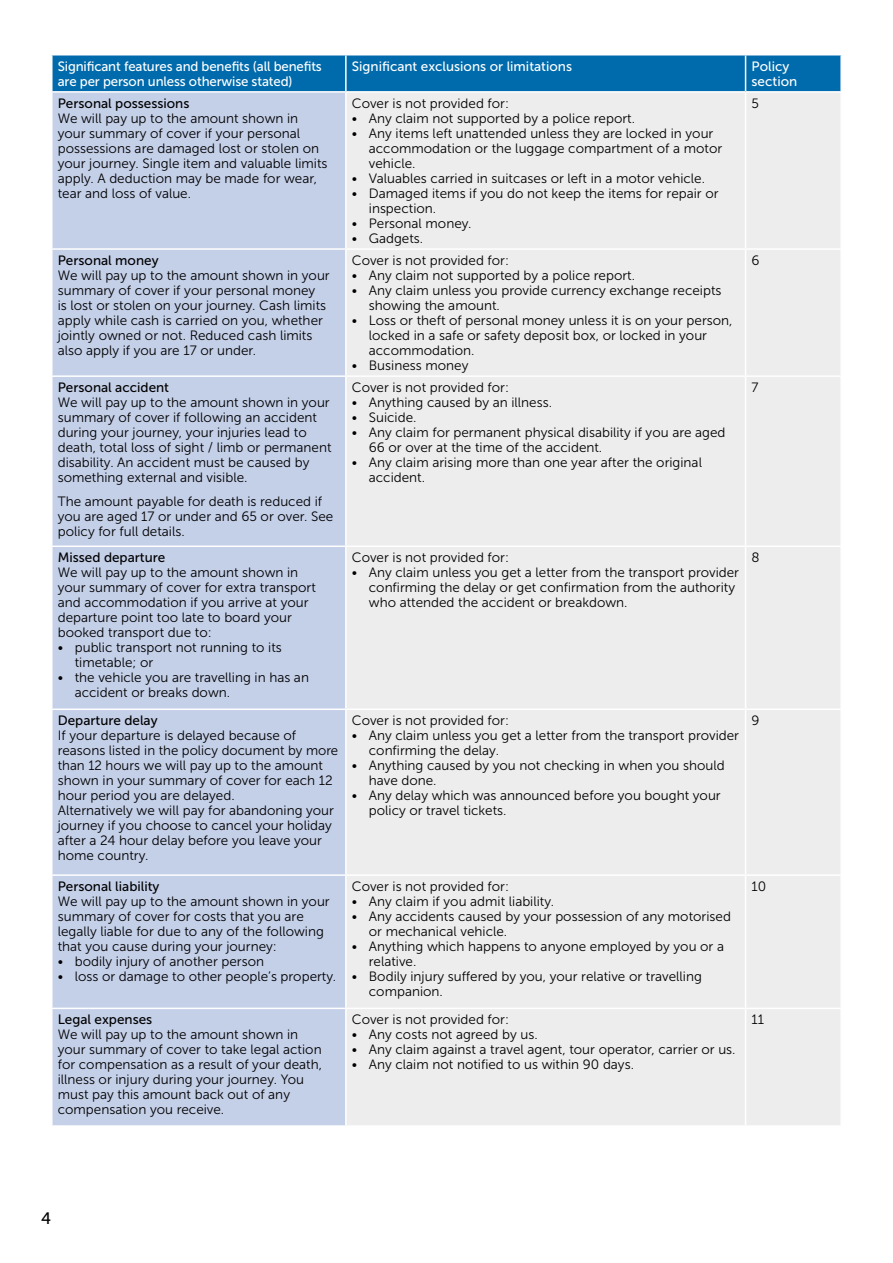
<style>
.page{position:relative;width:893px;height:1263px;background:#fff}
.page>*{position:absolute;margin:0;border:0;box-sizing:border-box;transform-origin:0 0}
.t1{font:16.5px "Museo Sans 500";color:#000}
.t2{font:13.5px/15px "Museo Sans For Dell 300";color:#000}
.t3{font:13.5px/15px "Museo Sans 500";letter-spacing:-.01em;color:#fff}
.t4{font:13.5px "Museo Sans 500";color:#000}
</style>
<div class="page">
<div style="left:53px;top:56px;width:787px;height:35px;background:#006bac"></div>
<div style="left:53px;top:93px;width:292px;height:1032px;background:#c4cfe8"></div>
<div style="left:347px;top:93px;width:493px;height:1032px;background:#ededed"></div>
<hr style="left:345px;top:56px;width:2px;height:35px;background:#fff">
<hr style="left:745px;top:56px;width:1px;height:35px;background:#fff">
<hr style="left:745px;top:93px;width:1px;height:155px;background:#fff">
<hr style="left:745px;top:250px;width:1px;height:125px;background:#fff">
<hr style="left:745px;top:377px;width:1px;height:168px;background:#fff">
<hr style="left:745px;top:547px;width:1px;height:161px;background:#fff">
<hr style="left:745px;top:710px;width:1px;height:164px;background:#fff">
<hr style="left:745px;top:876px;width:1px;height:132px;background:#fff">
<hr style="left:745px;top:1009px;width:1px;height:116px;background:#fff">
<hr style="left:51px;top:248px;width:295px;height:2px;background:#fff">
<hr style="left:346px;top:248px;width:400px;height:2px;background:#fff">
<hr style="left:746px;top:248px;width:96px;height:2px;background:#fff">
<hr style="left:51px;top:375px;width:295px;height:2px;background:#fff">
<hr style="left:346px;top:375px;width:400px;height:2px;background:#fff">
<hr style="left:746px;top:375px;width:96px;height:2px;background:#fff">
<hr style="left:51px;top:545px;width:295px;height:2px;background:#fff">
<hr style="left:346px;top:545px;width:400px;height:2px;background:#fff">
<hr style="left:746px;top:545px;width:96px;height:2px;background:#fff">
<hr style="left:51px;top:708px;width:295px;height:2px;background:#fff">
<hr style="left:346px;top:708px;width:400px;height:2px;background:#fff">
<hr style="left:746px;top:708px;width:96px;height:2px;background:#fff">
<hr style="left:51px;top:874px;width:295px;height:2px;background:#fff">
<hr style="left:346px;top:874px;width:400px;height:2px;background:#fff">
<hr style="left:746px;top:874px;width:96px;height:2px;background:#fff">
<hr style="left:51px;top:1008px;width:295px;height:1px;background:#fff">
<hr style="left:346px;top:1008px;width:400px;height:1px;background:#fff">
<hr style="left:746px;top:1008px;width:96px;height:1px;background:#fff">
<p class="t3" style="left:58px;top:59px;width:266px">Significant features and benefits (all benefits are per person unless otherwise stated)</p>
<p class="t3" style="left:352px;top:59px;width:222px">Significant exclusions or limitations</p>
<p class="t3" style="left:752px;top:59px;width:47px">Policy section</p>
<p class="t4" style="left:58px;top:96px;width:133px">Personal possessions</p>
<p class="t2" style="left:58px;top:111px;width:271px">We will pay up to the amount shown in your summary of cover if your personal possessions are damaged lost or stolen on your journey. Single item and valuable limits apply. A deduction may be made for wear, tear and loss of value.</p>
<p class="t2" style="left:352px;top:96px;width:159px">Cover is not provided for:</p>
<p class="t2" style="left:352px;top:111px;width:285px">• Any claim not supported by a police report.</p>
<p class="t2" style="left:369px;top:126px;width:355px;text-indent:-17px">• Any items left unattended unless they are locked in your accommodation or the luggage compartment of a motor vehicle.</p>
<p class="t2" style="left:352px;top:171px;width:355px">• Valuables carried in suitcases or left in a motor vehicle.</p>
<p class="t2" style="left:369px;top:186px;width:351px;text-indent:-17px">• Damaged items if you do not keep the items for repair or inspection.</p>
<p class="t2" style="left:352px;top:216px;width:121px">• Personal money.</p>
<p class="t2" style="left:352px;top:231px;width:73px">• Gadgets.</p>
<p class="t2" style="left:752px;top:96px;width:9px">5</p>
<p class="t4" style="left:58px;top:253px;width:102px">Personal money</p>
<p class="t2" style="left:58px;top:268px;width:273px">We will pay up to the amount shown in your summary of cover if your personal money<br>is lost or stolen on your journey. Cash limits apply while cash is carried on you, whether jointly owned or not. Reduced cash limits also apply if you are 17 or under.</p>
<p class="t4" style="left:58px;top:380px;width:113px">Personal accident</p>
<p class="t2" style="left:58px;top:395px;width:275px">We will pay up to the amount shown in your summary of cover if following an accident during your journey, your injuries lead to death, total loss of sight / limb or permanent disability. An accident must be caused by something external and visible.</p>
<p class="t2" style="left:58px;top:494px;width:277px">The amount payable for death is reduced if you are aged 17 or under and 65 or over. See policy for full details.</p>
<p class="t4" style="left:58px;top:550px;width:109px">Missed departure</p>
<p class="t2" style="left:58px;top:565px;width:260px">We will pay up to the amount shown in your summary of cover for extra transport and accommodation if you arrive at your departure point too late to board your booked transport due to:</p>
<p class="t2" style="left:75px;top:640px;width:209px;text-indent:-17px">• public transport not running to its timetable; or</p>
<p class="t2" style="left:75px;top:670px;width:236px;text-indent:-17px">• the vehicle you are travelling in has an accident or breaks down.</p>
<p class="t4" style="left:58px;top:713px;width:101px">Departure delay</p>
<p class="t2" style="left:58px;top:728px;width:282px">If your departure is delayed because of reasons listed in the policy document by more than 12 hours we will pay up to the amount shown in your summary of cover for each 12 hour period you are delayed.<br>Alternatively we will pay for abandoning your journey if you choose to cancel your holiday after a 24 hour delay before you leave your home country.</p>
<p class="t4" style="left:58px;top:879px;width:103px">Personal liability</p>
<p class="t2" style="left:58px;top:894px;width:273px">We will pay up to the amount shown in your summary of cover for costs that you are legally liable for due to any of the following that you cause during your journey:</p>
<p class="t2" style="left:58px;top:954px;width:208px">• bodily injury of another person</p>
<p class="t2" style="left:58px;top:969px;width:280px">• loss or damage to other people’s property.</p>
<p class="t4" style="left:58px;top:1012px;width:96px">Legal expenses</p>
<p class="t2" style="left:58px;top:1027px;width:266px">We will pay up to the amount shown in your summary of cover to take legal action for compensation as a result of your death, illness or injury during your journey. You must pay this amount back out of any compensation you receive.</p>
<p class="t2" style="left:352px;top:253px;width:159px">Cover is not provided for:</p>
<p class="t2" style="left:352px;top:268px;width:285px">• Any claim not supported by a police report.</p>
<p class="t2" style="left:369px;top:283px;width:354px;text-indent:-17px">• Any claim unless you provide currency exchange receipts showing the amount.</p>
<p class="t2" style="left:369px;top:313px;width:365px;text-indent:-17px">• Loss or theft of personal money unless it is on your person, locked in a safe or safety deposit box, or locked in your accommodation.</p>
<p class="t2" style="left:352px;top:358px;width:118px">• Business money</p>
<p class="t2" style="left:352px;top:380px;width:159px">Cover is not provided for:</p>
<p class="t2" style="left:352px;top:395px;width:202px">• Anything caused by an illness.</p>
<p class="t2" style="left:352px;top:410px;width:66px">• Suicide.</p>
<p class="t2" style="left:369px;top:425px;width:358px;text-indent:-17px">• Any claim for permanent physical disability if you are aged<br>66 or over at the time of the accident.</p>
<p class="t2" style="left:369px;top:455px;width:335px;text-indent:-17px">• Any claim arising more than one year after the original accident.</p>
<p class="t2" style="left:752px;top:253px;width:10px">6</p>
<p class="t2" style="left:752px;top:380px;width:9px">7</p>
<p class="t2" style="left:352px;top:550px;width:159px">Cover is not provided for:</p>
<p class="t2" style="left:369px;top:565px;width:372px;text-indent:-17px">• Any claim unless you get a letter from the transport provider confirming the delay or get confirmation from the authority who attended the accident or breakdown.</p>
<p class="t2" style="left:752px;top:550px;width:10px">8</p>
<p class="t2" style="left:352px;top:713px;width:159px">Cover is not provided for:</p>
<p class="t2" style="left:369px;top:728px;width:372px;text-indent:-17px">• Any claim unless you get a letter from the transport provider confirming the delay.</p>
<p class="t2" style="left:369px;top:758px;width:357px;text-indent:-17px">• Anything caused by you not checking in when you should have done.</p>
<p class="t2" style="left:369px;top:788px;width:353px;text-indent:-17px">• Any delay which was announced before you bought your policy or travel tickets.</p>
<p class="t2" style="left:752px;top:713px;width:10px">9</p>
<p class="t2" style="left:352px;top:879px;width:159px">Cover is not provided for:</p>
<p class="t2" style="left:352px;top:894px;width:204px">• Any claim if you admit liability.</p>
<p class="t2" style="left:369px;top:909px;width:364px;text-indent:-17px">• Any accidents caused by your possession of any motorised or mechanical vehicle.</p>
<p class="t2" style="left:369px;top:939px;width:357px;text-indent:-17px">• Anything which happens to anyone employed by you or a relative.</p>
<p class="t2" style="left:369px;top:969px;width:335px;text-indent:-17px">• Bodily injury suffered by you, your relative or travelling companion.</p>
<p class="t2" style="left:352px;top:1012px;width:159px">Cover is not provided for:</p>
<p class="t2" style="left:352px;top:1027px;width:187px">• Any costs not agreed by us.</p>
<p class="t2" style="left:352px;top:1042px;width:385px">• Any claim against a travel agent, tour operator, carrier or us.</p>
<p class="t2" style="left:352px;top:1057px;width:284px">• Any claim not notified to us within 90 days.</p>
<p class="t2" style="left:752px;top:879px;width:16px">10</p>
<p class="t2" style="left:752px;top:1012px;width:14px">11</p>
<p class="t1" style="left:41px;top:1209px;width:11px">4</p>
</div>
